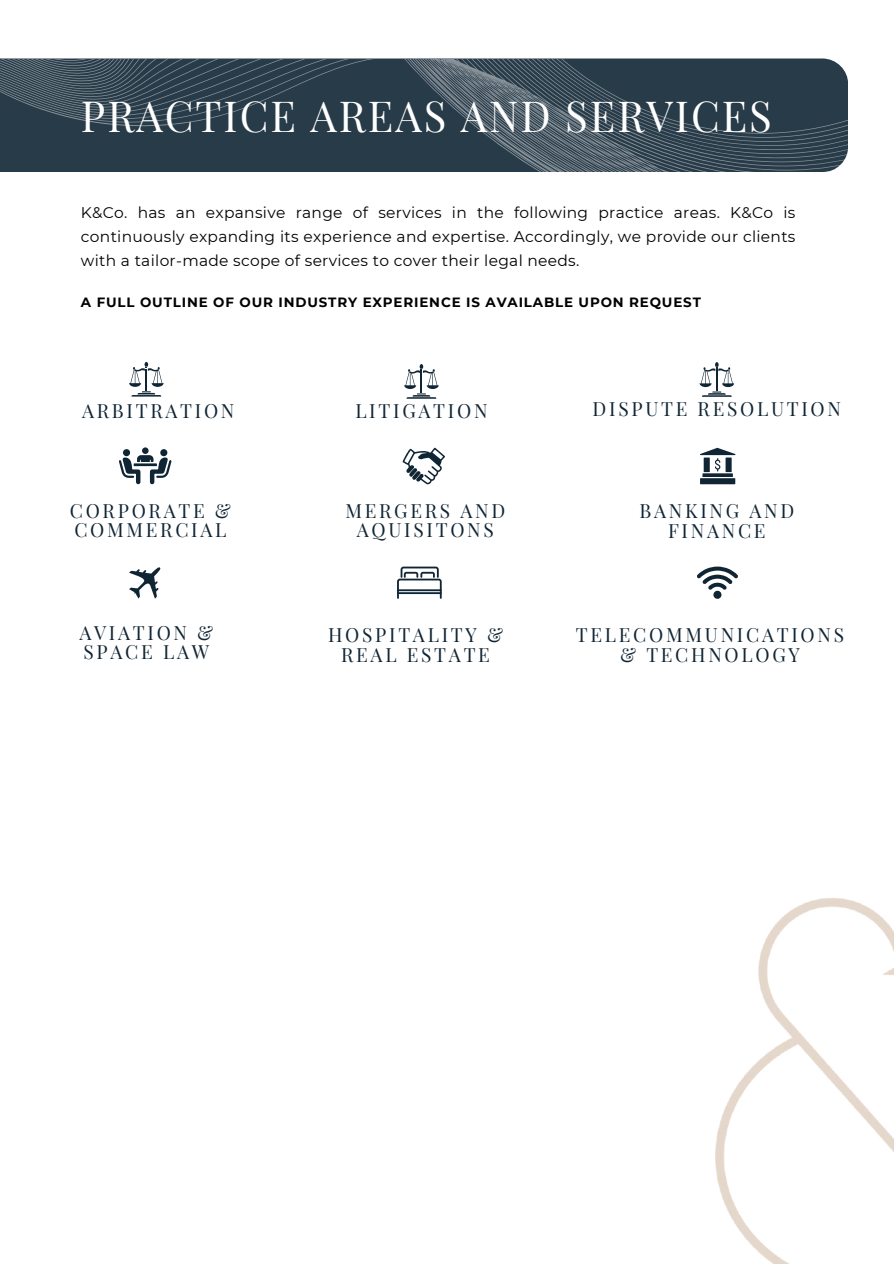
<style>
.page{position:relative;width:894px;height:1264px;background:#fff}
.page>*{position:absolute;margin:0;border:0;box-sizing:border-box;transform-origin:0 0}
.t1{font:41.85px "Playfair Display";letter-spacing:.045em;color:#fff}
.t2{font:19.2px/19.2px "Playfair Display";letter-spacing:.14em;color:#102534;text-align:center}
.t3{font:15.45px/23.7px "Montserrat";letter-spacing:.02em;color:#000;text-align:justify}
.t4{font:700 13.35px "Montserrat";letter-spacing:.065em;color:#000}
</style>
<div class="page">
<img style="left:715px;top:898px;width:178px;height:365px">
<svg style="left:0;top:58px;width:831px;height:114px;background:#54636e"></svg>
<svg style="left:0;top:60px;width:848px;height:111px;background:#354753"></svg>
<svg style="left:129px;top:567px;width:32px;height:31px"></svg>
<svg style="left:397px;top:566px;width:44px;height:33px"></svg>
<svg style="left:697px;top:566px;width:40px;height:24px"></svg>
<div style="left:713px;top:590px;width:8px;height:9px;background:#102534;border-radius:50%"></div>
<svg style="left:129px;top:362px;width:35px;height:34px"></svg>
<svg style="left:404px;top:364px;width:34px;height:35px"></svg>
<svg style="left:699px;top:362px;width:35px;height:35px"></svg>
<svg style="left:402px;top:447px;width:43px;height:37px"></svg>
<svg style="left:700px;top:448px;width:35px;height:29px"></svg>
<div style="left:699px;top:478px;width:36px;height:6px;background:#102534"></div>
<svg style="left:119px;top:455px;width:52px;height:29px"></svg>
<div style="left:160px;top:449px;width:7px;height:7px;background:#102534;border-radius:50%"></div>
<div style="left:123px;top:449px;width:7px;height:7px;background:#102534;border-radius:50%"></div>
<div style="left:142px;top:447px;width:6px;height:7px;background:#102534;border-radius:50%"></div>
<h1 class="t1" style="left:81px;top:86px;width:692px">PRACTICE AREAS AND SERVICES</h1>
<p class="t3" style="left:81px;top:201px;width:716px">K&amp;Co. has an expansive range of services in the following practice areas. K&amp;Co is continuously expanding its experience and expertise. Accordingly, we provide our clients with a tailor-made scope of services to cover their legal needs.</p>
<p class="t4" style="left:81px;top:294px;width:621px">A FULL OUTLINE OF OUR INDUSTRY EXPERIENCE IS AVAILABLE UPON REQUEST</p>
<p class="t2" style="left:82px;top:400px;width:154px">ARBITRATION</p>
<p class="t2" style="left:355px;top:400px;width:134px">LITIGATION</p>
<p class="t2" style="left:592px;top:398px;width:250px">DISPUTE RESOLUTION</p>
<p class="t2" style="left:70px;top:500px;width:162px;text-align:left">CORPORATE &amp;<br>COMMERCIAL</p>
<p class="t2" style="left:639px;top:501px;width:156px">BANKING AND<br>FINANCE</p>
<p class="t2" style="left:345px;top:500px;width:161px">MERGERS AND<br>AQUISITONS</p>
<p class="t2" style="left:79px;top:622px;width:135px;text-align:left">AVIATION &amp;<br>SPACE LAW</p>
<p class="t2" style="left:328px;top:625px;width:176px">HOSPITALITY &amp;<br>REAL ESTATE</p>
<p class="t2" style="left:576px;top:625px;width:269px">TELECOMMUNICATIONS &amp; TECHNOLOGY</p>
</div>
